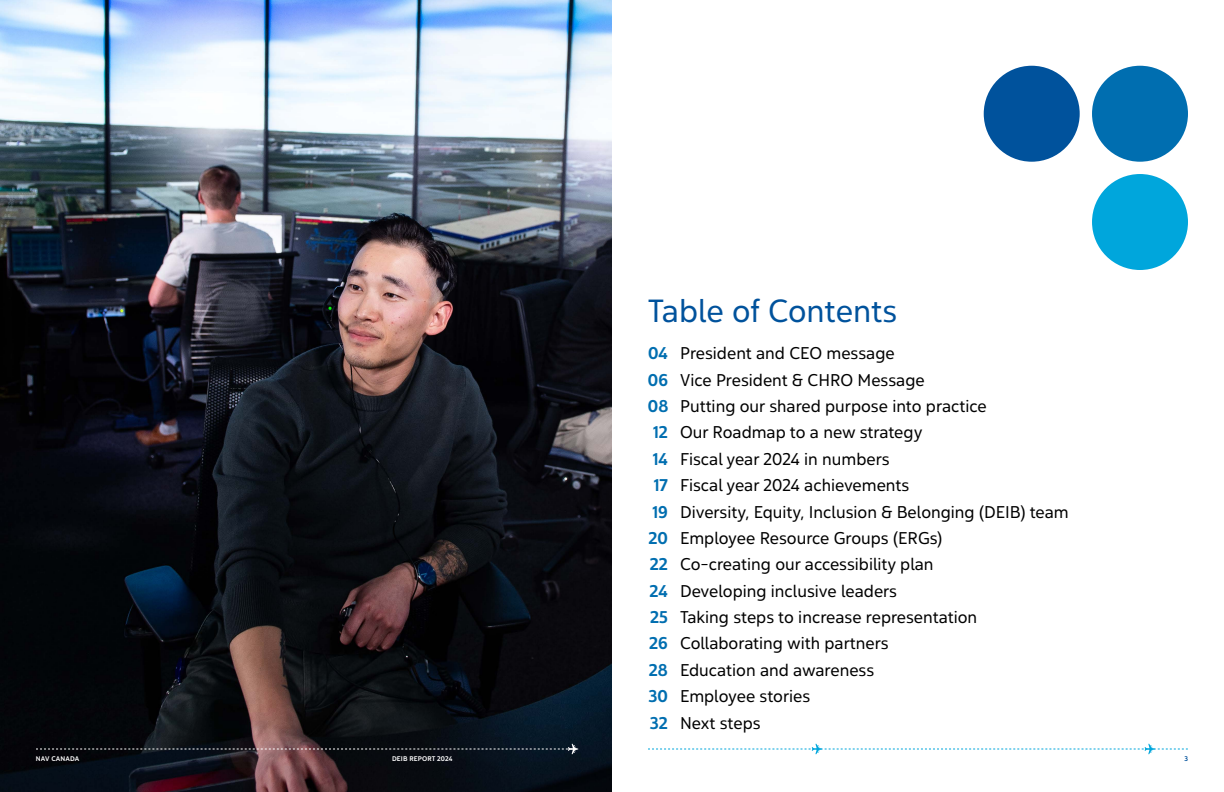
<style>
.page{position:relative;width:1224px;height:792px;background:#fff}
.page>*{position:absolute;margin:0;border:0;box-sizing:border-box;transform-origin:0 0}
.t1{font:32px "Yorkten Nor Reg";letter-spacing:-.005em;color:#00529c}
.t2{font:17px "Yorkten Nor Reg";color:#000}
.t3{font:6.8px "Yorkten Nor Med";letter-spacing:.02em;color:#fff}
.t4{font:6.8px "Yorkten Nor Med";color:#00529c}
.s1{font-family:"Yorkten Nor Med";color:#006eb0}
</style>
<div class="page">
<svg style="left:648px;top:744px;width:540px;height:10px"></svg>
<img style="left:0;top:0;width:612px;height:792px">
<div style="left:984px;top:66px;width:96px;height:96px;background:#00529c;border-radius:50%"></div>
<div style="left:1092px;top:66px;width:96px;height:96px;background:#006eb0;border-radius:50%"></div>
<div style="left:1092px;top:174px;width:96px;height:96px;background:#00a6dc;border-radius:50%"></div>
<svg style="left:36px;top:744px;width:542px;height:10px;background:#24242b"></svg>
<h1 class="t1" style="left:648px;top:291px;width:251px">Table of Contents</h1>
<p class="t2" style="left:648px;top:342px;width:248px"><span class="s1">04</span> President and CEO message</p>
<p class="t2" style="left:648px;top:369px;width:278px"><span class="s1">06</span> Vice President &amp; CHRO Message</p>
<p class="t2" style="left:648px;top:395px;width:340px"><span class="s1">08</span> Putting our shared purpose into practice</p>
<p class="t2" style="left:653px;top:422px;width:271px"><span class="s1">12</span> Our Roadmap to a new strategy</p>
<p class="t2" style="left:653px;top:448px;width:238px"><span class="s1">14</span> Fiscal year 2024 in numbers</p>
<p class="t2" style="left:654px;top:474px;width:257px"><span class="s1">17</span> Fiscal year 2024 achievements</p>
<p class="t2" style="left:653px;top:501px;width:418px"><span class="s1">19</span> Diversity, Equity, Inclusion &amp; Belonging (DEIB) team</p>
<p class="t2" style="left:648px;top:527px;width:295px"><span class="s1">20</span> Employee Resource Groups (ERGs)</p>
<p class="t2" style="left:650px;top:554px;width:285px"><span class="s1">22</span> Co-creating our accessibility plan</p>
<p class="t2" style="left:650px;top:580px;width:249px"><span class="s1">24</span> Developing inclusive leaders</p>
<p class="t2" style="left:650px;top:606px;width:329px"><span class="s1">25</span> Taking steps to increase representation</p>
<p class="t2" style="left:649px;top:633px;width:241px"><span class="s1">26</span> Collaborating with partners</p>
<p class="t2" style="left:649px;top:659px;width:227px"><span class="s1">28</span> Education and awareness</p>
<p class="t2" style="left:648px;top:685px;width:163px"><span class="s1">30</span> Employee stories</p>
<p class="t2" style="left:650px;top:712px;width:112px"><span class="s1">32</span> Next steps</p>
<p class="t3" style="left:36px;top:754px;width:45px">NAV CANADA</p>
<p class="t3" style="left:392px;top:754px;width:62px">DEIB REPORT 2024</p>
<p class="t4" style="left:1184px;top:754px;width:5px">3</p>
</div>
